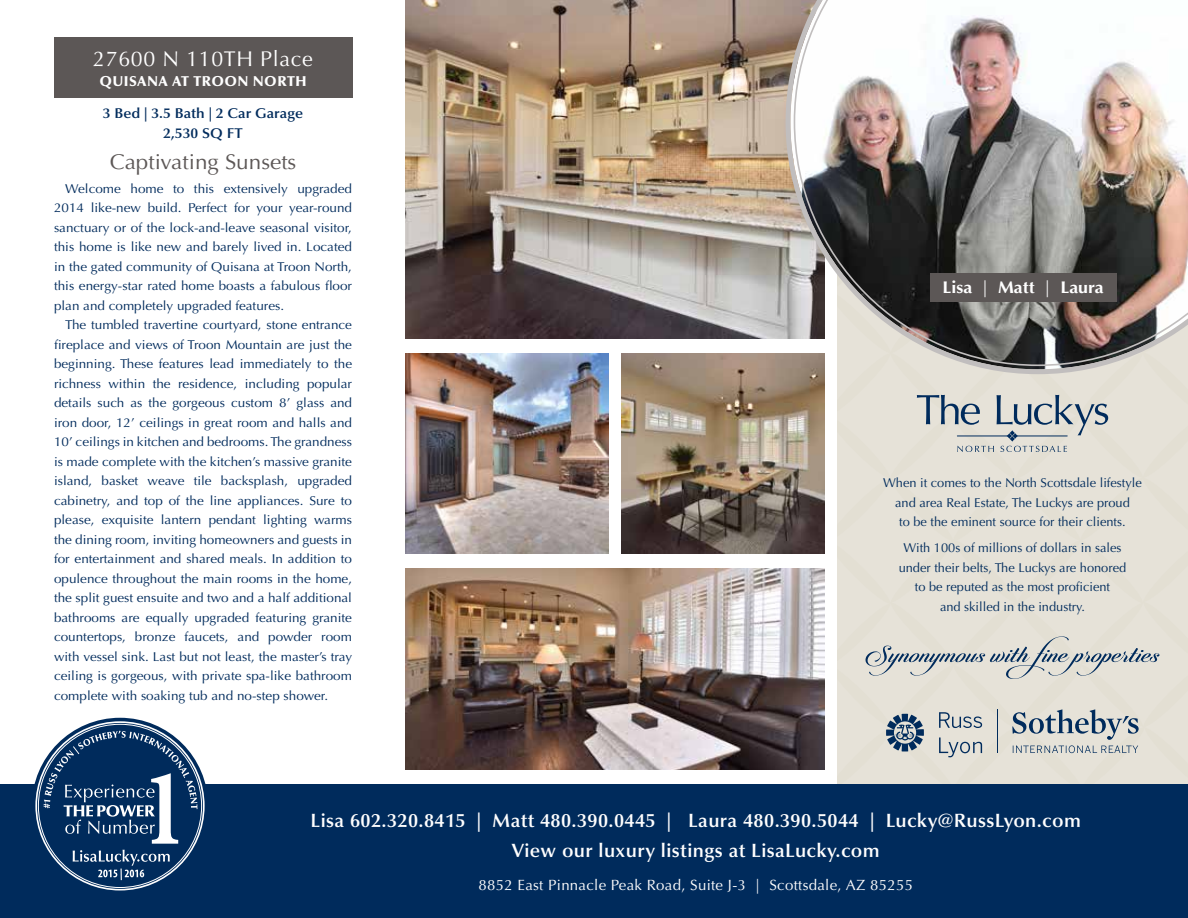
<style>
.page{position:relative;width:1188px;height:918px;background:#fff}
.page>*{position:absolute;margin:0;border:0;box-sizing:border-box;transform-origin:0 0}
.t1{font:21.3px "Optima";color:#5c5756;scale:1.05 1}
.t2{font:21.3px "Optima";letter-spacing:.03em;color:#fff}
.t3{font:600 19.35px/30px "Optima";letter-spacing:.02em;color:#fff;text-align:center}
.t4{font:700 16.95px "Optima";color:#fff;scale:1.05 1}
.t5{font:14.85px "Optima";letter-spacing:.02em;color:#fff}
.t6{font:600 14.25px/19.5px "Optima";color:#002b5c;text-align:center;scale:1.05 1}
.t7{font:900 14.25px "Optima";letter-spacing:.02em;color:#fff}
.t8{font:12.9px/19.5px "Optima";color:#002b5c;text-align:justify;scale:1.05 1}
.t9{font:12.9px/19.5px "Optima";color:#002b5c;text-align:center}
.s1{font-weight:400}
</style>
<div class="page">
<img style="left:405px;top:0;width:381px;height:338px">
<img style="left:794px;top:0;width:394px;height:366px">
<div style="left:0;top:784px;width:1188px;height:134px;background:#002b5c"></div>
<svg style="left:837px;top:230px;width:351px;height:554px;background:#c2bfb8"></svg>
<svg style="left:32px;top:718px;width:176px;height:176px"></svg>
<svg style="left:44px;top:731px;width:153px;height:113px"></svg>
<svg style="left:73px;top:850px;width:97px;height:30px"></svg>
<div style="left:54px;top:38px;width:298px;height:60px;background:#5c5756"></div>
<img style="left:405px;top:569px;width:419px;height:201px">
<img style="left:405px;top:353px;width:203px;height:201px">
<img style="left:621px;top:353px;width:203px;height:201px">
<h1 class="t2" style="left:93px;top:47px;width:221px">27600 N 110TH Place</h1>
<p class="t7" style="left:99px;top:72px;width:209px">QUISANA AT TROON NORTH</p>
<p class="t6" style="left:103px;top:104px;width:192px">3 Bed | 3.5 Bath | 2 Car Garage<br>2,530 SQ FT</p>
<h1 class="t1" style="left:110px;top:149px;width:179px">Captivating Sunsets</h1>
<p class="t8" style="left:54px;top:179px;width:285px;text-indent:11px">Welcome home to this extensively upgraded 2014 like-new build. Perfect for your year-round sanctuary or of the lock-and-leave seasonal visitor, this home is like new and barely lived in. Located in the gated community of Quisana at Troon North, this energy-star rated home boasts a fabulous floor plan and completely upgraded features.</p>
<p class="t8" style="left:54px;top:315px;width:285px;text-indent:11px">The tumbled travertine courtyard, stone entrance fireplace and views of Troon Mountain are just the beginning. These features lead immediately to the richness within the residence, including popular details such as the gorgeous custom 8’ glass and iron door, 12’ ceilings in great room and halls and 10’ ceilings in kitchen and bedrooms. The grandness is made complete with the kitchen’s massive granite island, basket weave tile backsplash, upgraded cabinetry, and top of the line appliances. Sure to please, exquisite lantern pendant lighting warms the dining room, inviting homeowners and guests in for entertainment and shared meals. In addition to opulence throughout the main rooms in the home, the split guest ensuite and two and a half additional bathrooms are equally upgraded featuring granite countertops, bronze faucets, and powder room with vessel sink. Last but not least, the master’s tray ceiling is gorgeous, with private spa-like bathroom complete with soaking tub and no-step shower.</p>
<h3 class="t4" style="left:943px;top:277px;width:155px">Lisa <span class="s1">|</span> Matt <span class="s1">|</span> Laura</h3>
<p class="t9" style="left:883px;top:473px;width:260px">When it comes to the North Scottsdale lifestyle and area Real Estate, The Luckys are proud<br>to be the eminent source for their clients.</p>
<p class="t9" style="left:899px;top:538px;width:229px">With 100s of millions of dollars in sales under their belts, The Luckys are honored to be reputed as the most proficient<br>and skilled in the industry.</p>
<h2 class="t3" style="left:311px;top:805px;width:772px">Lisa 602.320.8415 | Matt 480.390.0445 | Laura 480.390.5044 | Lucky@RussLyon.com<br>View our luxury listings at LisaLucky.com</h2>
<p class="t5" style="left:479px;top:876px;width:436px">8852 East Pinnacle Peak Road, Suite J-3 | Scottsdale, AZ 85255</p>
</div>
